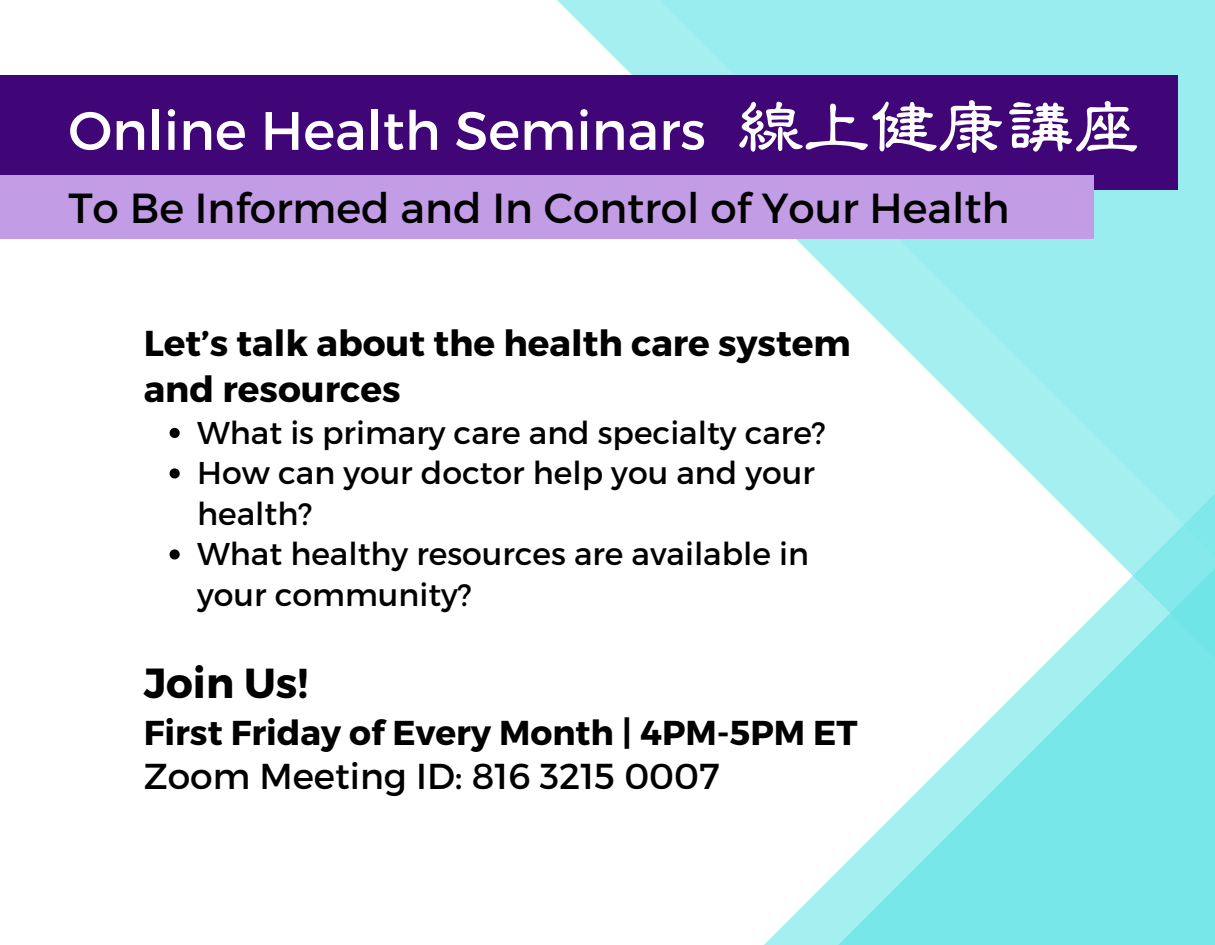
<style>
.page{position:relative;width:1215px;height:945px;background:#fff}
.page>*{position:absolute;margin:0;border:0;box-sizing:border-box;transform-origin:0 0}
.t1{font:54px "Montserrat";color:#fff}
.t2{font:42px "Montserrat";color:#000}
.t3{font:700 42px "Montserrat";color:#000}
.t4{font:700 36px/46.2px "Montserrat";color:#000}
.t5{font:36px "Montserrat";color:#000}
.t6{font:700 34.5px "Montserrat";color:#000}
.t7{font:31.5px/40.5px "Montserrat";color:#000}
.s1{font-family:"Han Wang Li Su";font-weight:500;font-size:67.5px}
</style>
<div class="page">
<svg style="left:557px;top:0;width:658px;height:358px;fill:#9aedef"></svg>
<div style="left:0;top:75px;width:1178px;height:114px;background:#400577"></div>
<svg style="left:764px;top:358px;width:451px;height:587px"></svg>
<svg style="left:768px;top:384px;width:447px;height:561px"></svg>
<svg style="left:170px;top:428px;width:10px;height:10px"></svg>
<svg style="left:170px;top:468px;width:10px;height:11px"></svg>
<svg style="left:170px;top:549px;width:10px;height:11px"></svg>
<div style="left:0;top:176px;width:1093px;height:63px;background:#c29ce5"></div>
<h1 class="t1" style="left:68px;top:96px;width:1074px">Online Health Seminars <span class="s1">線上健康講座</span></h1>
<h2 class="t2" style="left:68px;top:181px;width:943px">To Be Informed and In Control of Your Health</h2>
<p class="t4" style="left:144px;top:318px;width:709px">Let’s talk about the health care system and resources</p>
<p class="t7" style="left:197px;top:411px;width:630px">What is primary care and specialty care?<br>How can your doctor help you and your health?<br>What healthy resources are available in your community?</p>
<h2 class="t3" style="left:144px;top:656px;width:166px">Join Us!</h2>
<p class="t6" style="left:144px;top:710px;width:715px">First Friday of Every Month | 4PM-5PM ET</p>
<p class="t5" style="left:144px;top:753px;width:577px">Zoom Meeting ID: 816 3215 0007</p>
</div>
